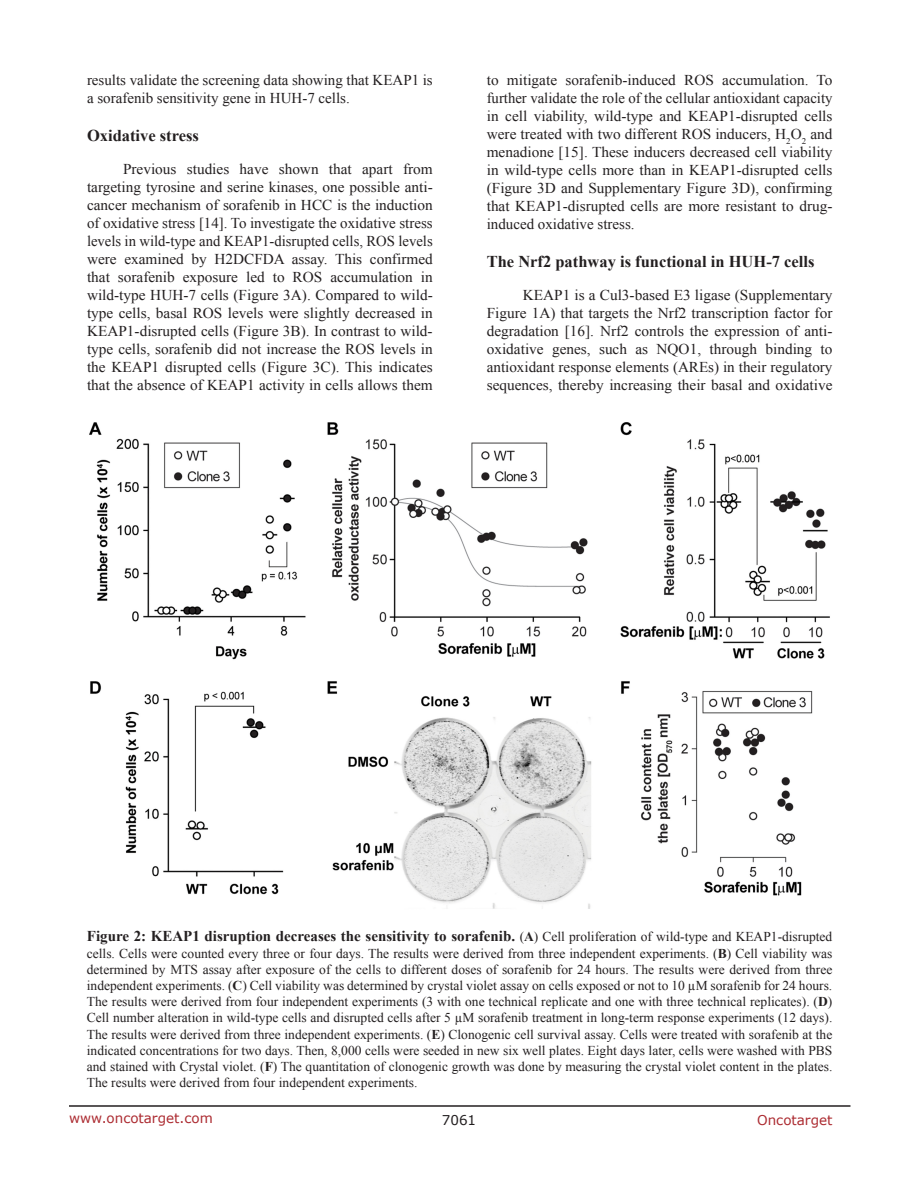
<style>
.page{position:relative;width:918px;height:1188px;background:#fff}
.page>*{position:absolute;margin:0;border:0;box-sizing:border-box;transform-origin:0 0}
.SubHeading_middle{font:700 16.5px "Times New Roman";color:#231f20}
.BodyText{font:15px/18px "Times New Roman";color:#231f20;text-align:justify}
.FigureText{font:700 15px "Times New Roman";color:#231f20}
.FigureText-2{font:13.5px/16.2px "Times New Roman";color:#231f20;text-align:justify}
.t1{font:13.5px "Verdana";color:#ac2b31}
.t2{font:13.5px "Verdana";color:#231f20}
.s1{font-weight:400;font-size:13.5px}
.s2{font-size:13.5px}
.s3{font-weight:700}
</style>
<div class="page">
<hr style="left:69px;top:1105px;width:781px;height:2px;background:#231f20">
<img style="left:89px;top:422px;width:741px;height:487px">
<p class="BodyText" style="left:87px;top:71px;width:347px">results validate the screening data showing that KEAP1 is a sorafenib sensitivity gene in HUH-7 cells.</p>
<p class="SubHeading_middle" style="left:87px;top:124px;width:113px">Oxidative stress</p>
<p class="BodyText" style="left:87px;top:160px;width:347px;text-indent:36px">Previous studies have shown that apart from targeting tyrosine and serine kinases, one possible anti&shy;cancer mechanism of sorafenib in HCC is the induction of oxidative stress [14]. To investigate the oxidative stress levels in wild-type and KEAP1-disrupted cells, ROS levels were examined by H2DCFDA assay. This confirmed that sorafenib exposure led to ROS accumulation in wild-type HUH-7 cells (Figure 3A). Compared to wild&shy;type cells, basal ROS levels were slightly decreased in KEAP1-disrupted cells (Figure 3B). In contrast to wild&shy;type cells, sorafenib did not increase the ROS levels in the KEAP1 disrupted cells (Figure 3C). This indicates that the absence of KEAP1 activity in cells allows them</p>
<p class="BodyText" style="left:487px;top:71px;width:347px">to mitigate sorafenib-induced ROS accumulation. To further validate the role of the cellular antioxidant capacity in cell viability, wild-type and KEAP1-disrupted cells were treated with two different ROS inducers, H<sub>2</sub>O<sub>2</sub> and menadione [15]. These inducers decreased cell viability in wild-type cells more than in KEAP1-disrupted cells (Figure 3D and Supplementary Figure 3D), confirming that KEAP1-disrupted cells are more resistant to drug&shy;induced oxidative stress.</p>
<p class="SubHeading_middle" style="left:487px;top:250px;width:329px">The Nrf2 pathway is functional in HUH-7 cells</p>
<p class="BodyText" style="left:487px;top:286px;width:347px;text-indent:36px">KEAP1 is a Cul3-based E3 ligase (Supplementary Figure 1A) that targets the Nrf2 transcription factor for degradation [16]. Nrf2 controls the expression of anti&shy;oxidative genes, such as NQO1, through binding to antioxidant response elements (AREs) in their regulatory sequences, thereby increasing their basal and oxidative</p>
<p class="FigureText" style="left:87px;top:926px;width:747px">Figure 2: KEAP1 disruption decreases the sensitivity to sorafenib. <span class="s1">(</span><span class="s2">A</span><span class="s1">) Cell proliferation of wild-type and KEAP1-disrupted</span></p>
<p class="FigureText-2" style="left:87px;top:945px;width:747px">cells. Cells were counted every three or four days. The results were derived from three independent experiments. (<span class="s3">B</span>) Cell viability was determined by MTS assay after exposure of the cells to different doses of sorafenib for 24 hours. The results were derived from three independent experiments. (<span class="s3">C</span>) Cell viability was determined by crystal violet assay on cells exposed or not to 10 µM sorafenib for 24 hours.<br>The results were derived from four independent experiments (3 with one technical replicate and one with three technical replicates). (<span class="s3">D</span>)<br>Cell number alteration in wild-type cells and disrupted cells after 5 µM sorafenib treatment in long-term response experiments (12 days).<br>The results were derived from three independent experiments. (<span class="s3">E</span>) Clonogenic cell survival assay. Cells were treated with sorafenib at the indicated concentrations for two days. Then, 8,000 cells were seeded in new six well plates. Eight days later, cells were washed with PBS and stained with Crystal violet. (<span class="s3">F</span>) The quantitation of clonogenic growth was done by measuring the crystal violet content in the plates.<br>The results were derived from four independent experiments.</p>
<p class="t1" style="left:69px;top:1109px;width:145px">www.oncotarget.com</p>
<p class="t2" style="left:442px;top:1111px;width:36px">7061</p>
<p class="t1" style="left:757px;top:1111px;width:77px">Oncotarget</p>
</div>
